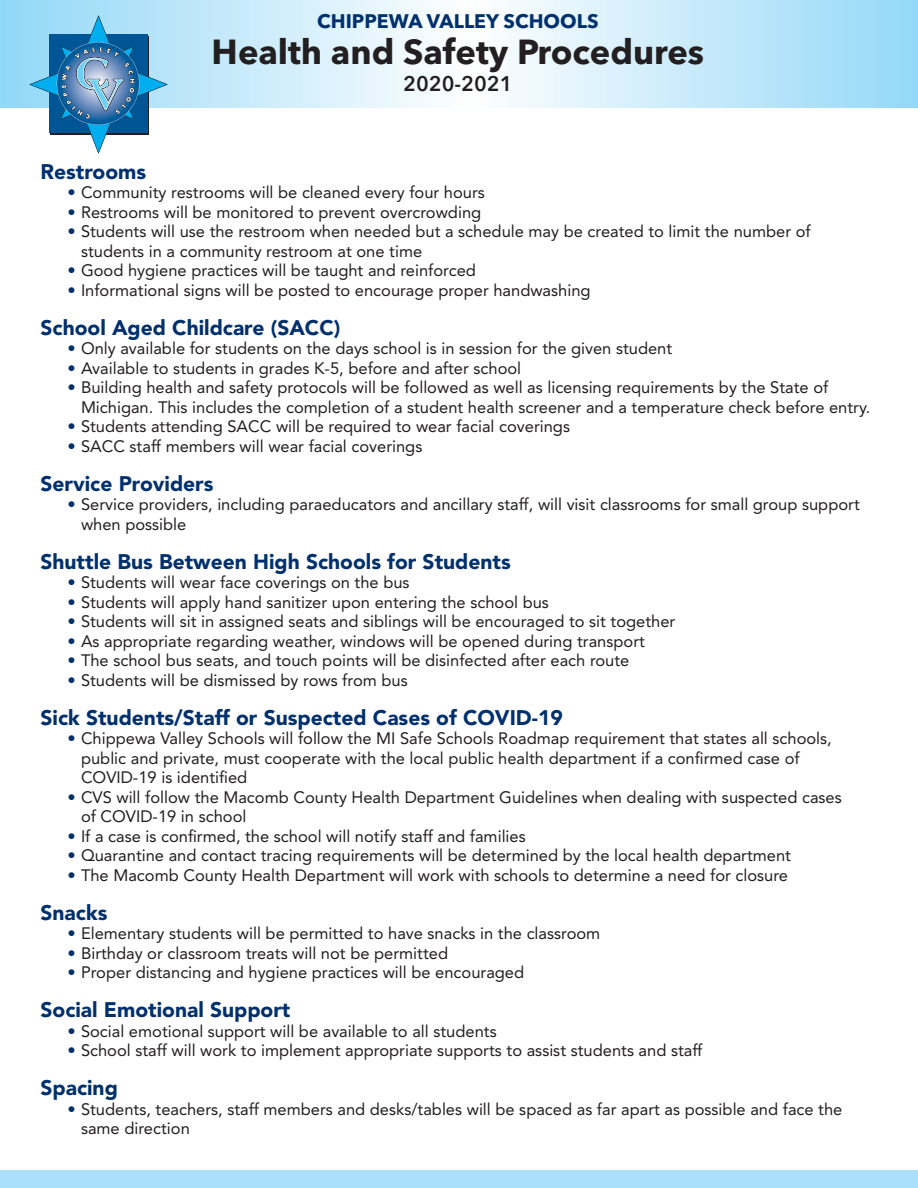
<style>
.page{position:relative;width:918px;height:1188px;background:#fff}
.page>*{position:absolute;margin:0;border:0;box-sizing:border-box;transform-origin:0 0}
.t1{font:700 34.5px "Avenir Next LT Pro";color:#231f20}
.t2{font:900 21px "Avenir";color:#00306d}
.t3{font:600 21px "Avenir Next LT Pro";color:#231f20}
.t4{font:700 19.5px "Avenir Next LT Pro";color:#00306d}
.t5{font:16.5px "Avenir";color:#231f20}
.s1{color:#00306d}
</style>
<div class="page">
<svg style="left:0;top:0;width:918px;height:108px"></svg>
<div style="left:0;top:1171px;width:918px;height:17px;background:#aae0f9"></div>
<svg style="left:29px;top:15px;width:139px;height:139px"></svg>
<p class="t4" style="left:317px;top:9px;width:283px">CHIPPEWA VALLEY SCHOOLS</p>
<p class="t1" style="left:212px;top:31px;width:494px">Health and Safety Procedures</p>
<p class="t3" style="left:403px;top:71px;width:111px">2020-2021</p>
<p class="t2" style="left:40px;top:159px;width:107px">Restrooms</p>
<p class="t5" style="left:67px;top:183px;width:419px"><span class="s1">•</span> Community restrooms will be cleaned every four hours</p>
<p class="t5" style="left:67px;top:202px;width:415px"><span class="s1">•</span> Restrooms will be monitored to prevent overcrowding</p>
<p class="t5" style="left:67px;top:222px;width:745px"><span class="s1">•</span> Students will use the restroom when needed but a schedule may be created to limit the number of</p>
<p class="t5" style="left:81px;top:241px;width:343px">students in a community restroom at one time</p>
<p class="t5" style="left:67px;top:261px;width:410px"><span class="s1">•</span> Good hygiene practices will be taught and reinforced</p>
<p class="t5" style="left:67px;top:280px;width:525px"><span class="s1">•</span> Informational signs will be posted to encourage proper handwashing</p>
<p class="t2" style="left:40px;top:315px;width:301px">School Aged Childcare (SACC)</p>
<p class="t5" style="left:67px;top:339px;width:606px"><span class="s1">•</span> Only available for students on the days school is in session for the given student</p>
<p class="t5" style="left:67px;top:358px;width:455px"><span class="s1">•</span> Available to students in grades K-5, before and after school</p>
<p class="t5" style="left:67px;top:378px;width:762px"><span class="s1">•</span> Building health and safety protocols will be followed as well as licensing requirements by the State of</p>
<p class="t5" style="left:81px;top:397px;width:791px">Michigan. This includes the completion of a student health screener and a temperature check before entry.</p>
<p class="t5" style="left:67px;top:417px;width:504px"><span class="s1">•</span> Students attending SACC will be required to wear facial coverings</p>
<p class="t5" style="left:67px;top:436px;width:356px"><span class="s1">•</span> SACC staff members will wear facial coverings</p>
<p class="t2" style="left:40px;top:471px;width:175px">Service Providers</p>
<p class="t5" style="left:67px;top:495px;width:794px"><span class="s1">•</span> Service providers, including paraeducators and ancillary staff, will visit classrooms for small group support</p>
<p class="t5" style="left:81px;top:514px;width:107px">when possible</p>
<p class="t2" style="left:40px;top:549px;width:472px">Shuttle Bus Between High Schools for Students</p>
<p class="t5" style="left:67px;top:573px;width:344px"><span class="s1">•</span> Students will wear face coverings on the bus</p>
<p class="t5" style="left:67px;top:592px;width:483px"><span class="s1">•</span> Students will apply hand sanitizer upon entering the school bus</p>
<p class="t5" style="left:67px;top:612px;width:609px"><span class="s1">•</span> Students will sit in assigned seats and siblings will be encouraged to sit together</p>
<p class="t5" style="left:67px;top:631px;width:579px"><span class="s1">•</span> As appropriate regarding weather, windows will be opened during transport</p>
<p class="t5" style="left:67px;top:651px;width:563px"><span class="s1">•</span> The school bus seats, and touch points will be disinfected after each route</p>
<p class="t5" style="left:67px;top:670px;width:342px"><span class="s1">•</span> Students will be dismissed by rows from bus</p>
<p class="t2" style="left:40px;top:705px;width:524px">Sick Students/Staff or Suspected Cases of COVID-19</p>
<p class="t5" style="left:67px;top:729px;width:766px"><span class="s1">•</span> Chippewa Valley Schools will follow the MI Safe Schools Roadmap requirement that states all schools,</p>
<p class="t5" style="left:81px;top:748px;width:720px">public and private, must cooperate with the local public health department if a confirmed case of</p>
<p class="t5" style="left:81px;top:768px;width:168px">COVID-19 is identified</p>
<p class="t5" style="left:67px;top:787px;width:776px"><span class="s1">•</span> CVS will follow the Macomb County Health Department Guidelines when dealing with suspected cases</p>
<p class="t5" style="left:81px;top:807px;width:167px">of COVID-19 in school</p>
<p class="t5" style="left:67px;top:826px;width:460px"><span class="s1">•</span> If a case is confirmed, the school will notify staff and families</p>
<p class="t5" style="left:67px;top:846px;width:725px"><span class="s1">•</span> Quarantine and contact tracing requirements will be determined by the local health department</p>
<p class="t5" style="left:67px;top:865px;width:722px"><span class="s1">•</span> The Macomb County Health Department will work with schools to determine a need for closure</p>
<p class="t2" style="left:40px;top:900px;width:68px">Snacks</p>
<p class="t5" style="left:67px;top:924px;width:534px"><span class="s1">•</span> Elementary students will be permitted to have snacks in the classroom</p>
<p class="t5" style="left:67px;top:943px;width:382px"><span class="s1">•</span> Birthday or classroom treats will not be permitted</p>
<p class="t5" style="left:67px;top:963px;width:458px"><span class="s1">•</span> Proper distancing and hygiene practices will be encouraged</p>
<p class="t2" style="left:40px;top:997px;width:252px">Social Emotional Support</p>
<p class="t5" style="left:67px;top:1021px;width:431px"><span class="s1">•</span> Social emotional support will be available to all students</p>
<p class="t5" style="left:67px;top:1041px;width:637px"><span class="s1">•</span> School staff will work to implement appropriate supports to assist students and staff</p>
<p class="t2" style="left:40px;top:1075px;width:79px">Spacing</p>
<p class="t5" style="left:68px;top:1099px;width:776px"><span class="s1">•</span> Students, teachers, staff members and desks/tables will be spaced as far apart as possible and face the</p>
<p class="t5" style="left:81px;top:1119px;width:110px">same direction</p>
</div>
